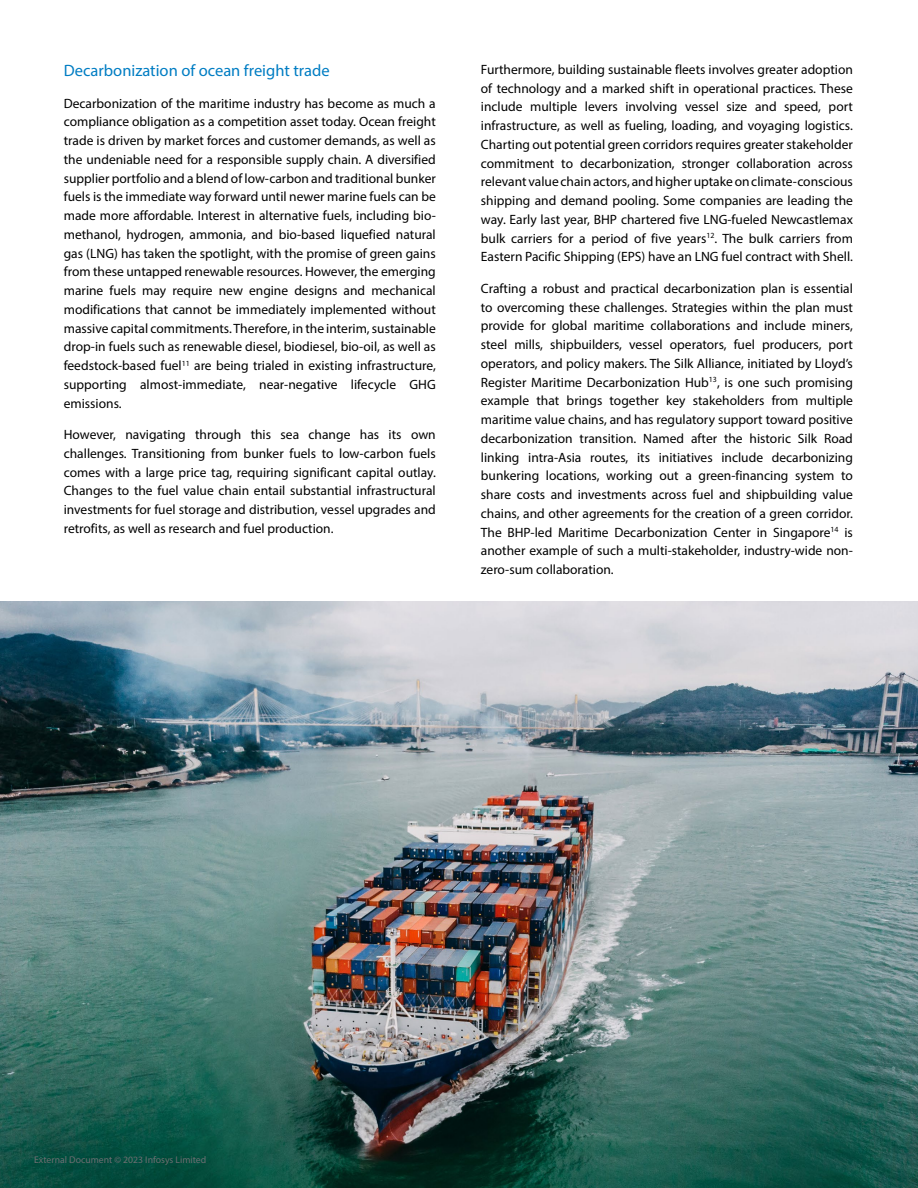
<style>
.page{position:relative;width:918px;height:1188px;background:#fff}
.page>*{position:absolute;margin:0;border:0;box-sizing:border-box;transform-origin:0 0}
.t1{font:16.5px "Myriad Pro";color:#007dc3}
.t2{font:13.5px/18.8px "Myriad Pro";color:#000;text-align:justify}
.t3{font:9.75px "Myriad Pro";color:#6d6e71}
</style>
<div class="page">
<img style="left:0;top:602px;width:918px;height:586px">
<p class="t1" style="left:64px;top:60px;width:267px">Decarbonization of ocean freight trade</p>
<p class="t2" style="left:64px;top:94px;width:374px">Decarbonization of the maritime industry has become as much a compliance obligation as a competition asset today. Ocean freight trade is driven by market forces and customer demands, as well as the undeniable need for a responsible supply chain. A diversified supplier portfolio and a blend of low-carbon and traditional bunker fuels is the immediate way forward until newer marine fuels can be made more affordable. Interest in alternative fuels, including bio&shy;methanol, hydrogen, ammonia, and bio-based liquefied natural gas (LNG) has taken the spotlight, with the promise of green gains from these untapped renewable resources. However, the emerging marine fuels may require new engine designs and mechanical modifications that cannot be immediately implemented without massive capital commitments. Therefore, in the interim, sustainable drop-in fuels such as renewable diesel, biodiesel, bio-oil, as well as feedstock-based fuel<sup>11</sup> are being trialed in existing infrastructure, supporting almost-immediate, near-negative lifecycle GHG emissions.</p>
<p class="t2" style="left:64px;top:425px;width:374px">However, navigating through this sea change has its own challenges. Transitioning from bunker fuels to low-carbon fuels comes with a large price tag, requiring significant capital outlay.<br>Changes to the fuel value chain entail substantial infrastructural investments for fuel storage and distribution, vessel upgrades and retrofits, as well as research and fuel production.</p>
<p class="t2" style="left:481px;top:60px;width:374px">Furthermore, building sustainable fleets involves greater adoption of technology and a marked shift in operational practices. These include multiple levers involving vessel size and speed, port infrastructure, as well as fueling, loading, and voyaging logistics.<br>Charting out potential green corridors requires greater stakeholder commitment to decarbonization, stronger collaboration across relevant value chain actors, and higher uptake on climate-conscious shipping and demand pooling. Some companies are leading the way. Early last year, BHP chartered five LNG-fueled Newcastlemax bulk carriers for a period of five years<sup>12</sup>. The bulk carriers from Eastern Pacific Shipping (EPS) have an LNG fuel contract with Shell.</p>
<p class="t2" style="left:481px;top:279px;width:374px">Crafting a robust and practical decarbonization plan is essential to overcoming these challenges. Strategies within the plan must provide for global maritime collaborations and include miners, steel mills, shipbuilders, vessel operators, fuel producers, port operators, and policy makers. The Silk Alliance, initiated by Lloyd’s Register Maritime Decarbonization Hub<sup>13</sup>, is one such promising example that brings together key stakeholders from multiple maritime value chains, and has regulatory support toward positive decarbonization transition. Named after the historic Silk Road linking intra-Asia routes, its initiatives include decarbonizing bunkering locations, working out a green-financing system to share costs and investments across fuel and shipbuilding value chains, and other agreements for the creation of a green corridor.<br>The BHP-led Maritime Decarbonization Center in Singapore<sup>14</sup> is another example of such a multi-stakeholder, industry-wide non&shy;zero-sum collaboration.</p>
<p class="t3" style="left:34px;top:1154px;width:174px">External Document © 2023 Infosys Limited</p>
</div>
